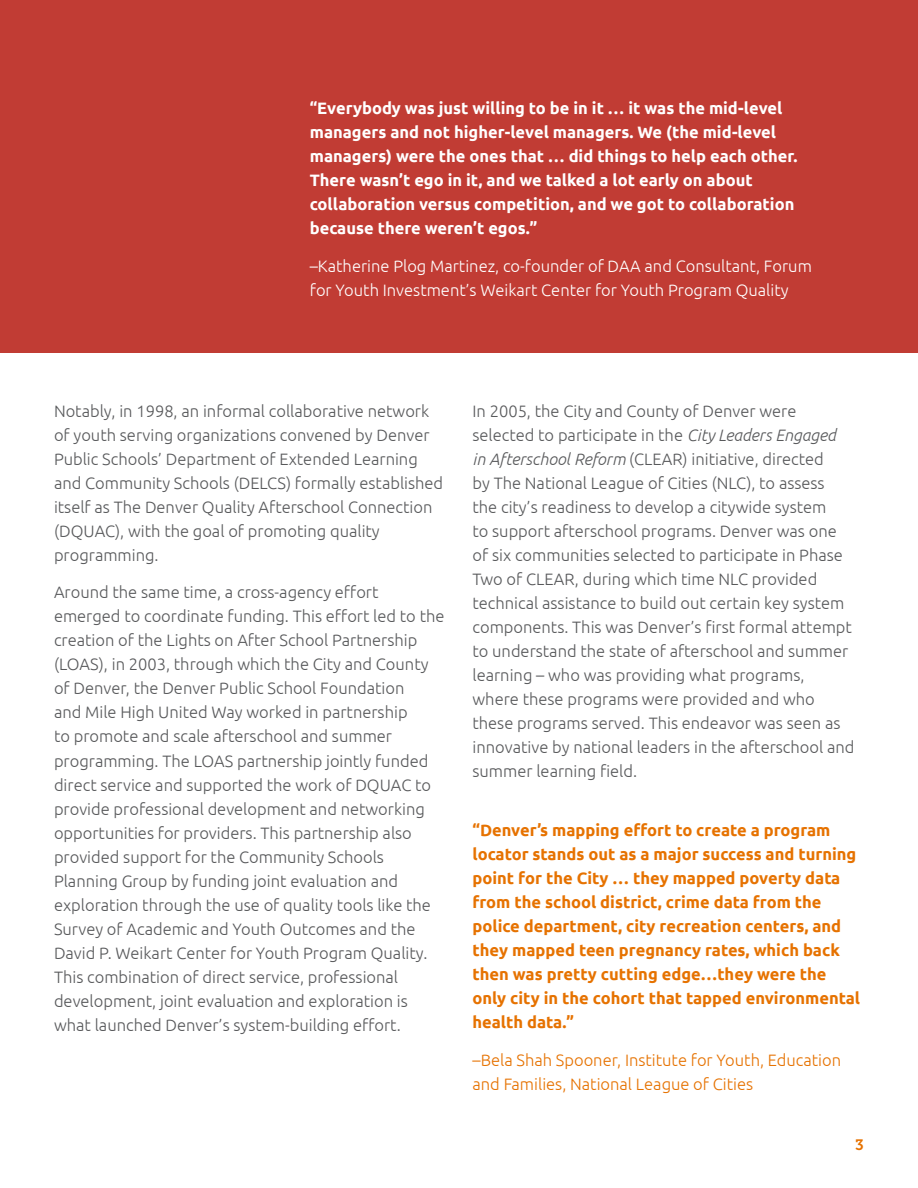
<style>
.page{position:relative;width:918px;height:1188px;background:#fff}
.page>*{position:absolute;margin:0;border:0;box-sizing:border-box;transform-origin:0 0}
.body{font:300 16.5px/24px "Ubuntu";color:#58595b}
.body-2{font:700 16.5px/24px "Ubuntu";color:#e67200}
.QUOTE_2{font:700 16.5px/24px "Ubuntu";color:#fff}
.body-3{font:300 16.5px/24px "Ubuntu";color:#fff}
.body-4{font:300 16.5px/24px "Ubuntu";color:#e67200}
.t1{font:15px "Museo Slab 700";color:#e67200}
.s1{font-style:italic}
</style>
<div class="page">
<div style="left:0;top:109px;width:37px;height:84px;background:#c13c34"></div>
<div style="left:1px;top:0;width:917px;height:352px;background:#c13c34"></div>
<p class="QUOTE_2" style="left:310px;top:96px;width:489px">“Everybody was just willing to be in it … it was the mid-level managers and not higher-level managers. We (the mid-level managers) were the ones that … did things to help each other.<br>There wasn’t ego in it, and we talked a lot early on about collaboration versus competition, and we got to collaboration because there weren’t egos.”</p>
<p class="body-3" style="left:310px;top:254px;width:504px">–Katherine Plog Martinez, co-founder of DAA and Consultant, Forum for Youth Investment’s Weikart Center for Youth Program Quality</p>
<p class="body" style="left:54px;top:399px;width:391px">Notably, in 1998, an informal collaborative network of youth serving organizations convened by Denver Public Schools’ Department of Extended Learning and Community Schools (DELCS) formally established itself as The Denver Quality Afterschool Connection (DQUAC), with the goal of promoting quality programming.</p>
<p class="body" style="left:54px;top:580px;width:392px">Around the same time, a cross-agency effort emerged to coordinate funding. This effort led to the creation of the Lights on After School Partnership (LOAS), in 2003, through which the City and County of Denver, the Denver Public School Foundation<br>and Mile High United Way worked in partnership<br>to promote and scale afterschool and summer programming. The LOAS partnership jointly funded direct service and supported the work of DQUAC to provide professional development and networking opportunities for providers. This partnership also provided support for the Community Schools Planning Group by funding joint evaluation and exploration through the use of quality tools like the Survey of Academic and Youth Outcomes and the David P. Weikart Center for Youth Program Quality.<br>This combination of direct service, professional development, joint evaluation and exploration is what launched Denver’s system-building effort.</p>
<p class="body" style="left:473px;top:399px;width:384px">In 2005, the City and County of Denver were selected to participate in the <span class="s1">City Leaders Engaged<br>in Afterschool Reform</span> (CLEAR) initiative, directed<br>by The National League of Cities (NLC), to assess<br>the city’s readiness to develop a citywide system<br>to support afterschool programs. Denver was one of six communities selected to participate in Phase Two of CLEAR, during which time NLC provided technical assistance to build out certain key system components. This was Denver’s first formal attempt to understand the state of afterschool and summer learning – who was providing what programs, where these programs were provided and who these programs served. This endeavor was seen as innovative by national leaders in the afterschool and summer learning field.</p>
<p class="body-2" style="left:473px;top:818px;width:389px">“Denver’s mapping effort to create a program locator stands out as a major success and turning point for the City … they mapped poverty data from the school district, crime data from the police department, city recreation centers, and they mapped teen pregnancy rates, which back then was pretty cutting edge…they were the only city in the cohort that tapped environmental health data.”</p>
<p class="body-4" style="left:473px;top:1048px;width:370px">–Bela Shah Spooner, Institute for Youth, Education and Families, National League of Cities</p>
<p class="t1" style="left:855px;top:1136px;width:10px">3</p>
</div>
